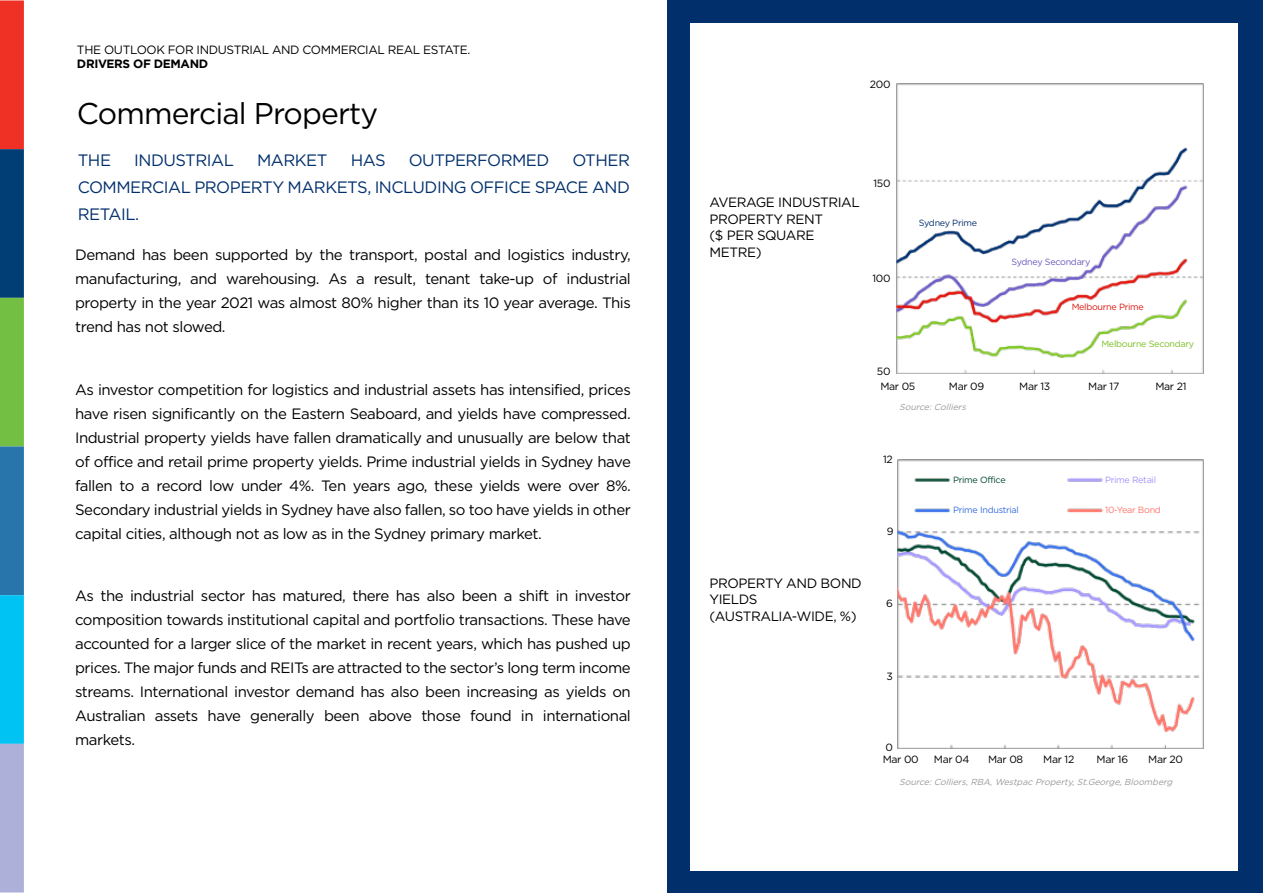
<style>
.page{position:relative;width:1263px;height:893px;background:#fff}
.page>*{position:absolute;margin:0;border:0;box-sizing:border-box;transform-origin:0 0}
.t1{font:30px "Gotham";letter-spacing:-.03em;color:#000}
.t2{font:16.5px/27px "Gotham";letter-spacing:-.03em;color:#002f6c;text-align:justify}
.t3{font:15px/24px "Gotham";letter-spacing:-.03em;color:#000;text-align:justify}
.t4{font:13.5px/16.5px "Gotham";letter-spacing:-.03em;color:#000}
.t5{font:12px "Gotham";letter-spacing:-.03em;color:#000}
.t6{font:700 12px "Gotham";letter-spacing:-.03em;color:#000}
.t7{font:10.5px/15.5px "Gotham";letter-spacing:-.03em;color:#000}
.t8{font:9px "Gotham";letter-spacing:-.03em;color:#78be20}
.t9{font:9px "Gotham";letter-spacing:-.03em;color:#685ac0}
.t10{font:9px "Gotham";letter-spacing:-.03em;color:#376ee2}
.t11{font:9px "Gotham";letter-spacing:-.03em;color:#da1710}
.t12{font:9px "Gotham";letter-spacing:-.03em;color:#002f6c}
.t13{font:9px "Gotham";letter-spacing:-.03em;color:#004833}
.t14{font:9px "Gotham";letter-spacing:-.03em;color:#a094fc}
.t15{font:9px "Gotham";letter-spacing:-.03em;color:#ff7468}
.t16{font:italic 8.7px "Gotham";color:#999}
</style>
<div class="page">
<div style="left:0;top:0;width:24px;height:149px;background:#ee3124"></div>
<div style="left:0;top:149px;width:24px;height:149px;background:#003e75"></div>
<div style="left:0;top:298px;width:24px;height:148px;background:#72bf44"></div>
<div style="left:0;top:446px;width:24px;height:149px;background:#2775aa"></div>
<div style="left:0;top:595px;width:24px;height:149px;background:#00c2f3"></div>
<div style="left:0;top:744px;width:24px;height:148px;background:#adb0d8"></div>
<div style="left:667px;top:0;width:596px;height:893px;background:#002f6c"></div>
<div style="left:690px;top:23px;width:548px;height:847px;background:#fff"></div>
<svg style="left:897px;top:556px;width:1px;height:13px"></svg>
<img style="left:897px;top:84px;width:306px;height:289px">
<div style="left:905px;top:94px;width:73px;height:11px;background:#fff"></div>
<img style="left:898px;top:460px;width:305px;height:289px">
<p class="t5" style="left:77px;top:43px;width:395px">THE OUTLOOK FOR INDUSTRIAL AND COMMERCIAL REAL ESTATE.</p>
<p class="t6" style="left:77px;top:56px;width:133px">DRIVERS OF DEMAND</p>
<h1 class="t1" style="left:77px;top:97px;width:303px">Commercial Property</h1>
<p class="t2" style="left:78px;top:146px;width:35px">THE</p>
<p class="t2" style="left:134px;top:146px;width:101px">INDUSTRIAL</p>
<p class="t2" style="left:257px;top:146px;width:72px">MARKET</p>
<p class="t2" style="left:351px;top:146px;width:36px">HAS</p>
<p class="t2" style="left:409px;top:146px;width:142px">OUTPERFORMED</p>
<p class="t2" style="left:78px;top:146px;width:554px;text-indent:495px">OTHER COMMERCIAL PROPERTY MARKETS, INCLUDING OFFICE SPACE AND RETAIL.</p>
<p class="t3" style="left:75px;top:243px;width:557px">Demand has been supported by the transport, postal and logistics industry, manufacturing, and warehousing. As a result, tenant take-up of industrial property in the year 2021 was almost 80% higher than its 10 year average. This trend has not slowed.</p>
<p class="t3" style="left:75px;top:377px;width:557px">As investor competition for logistics and industrial assets has intensified, prices have risen significantly on the Eastern Seaboard, and yields have compressed.<br>Industrial property yields have fallen dramatically and unusually are below that of office and retail prime property yields. Prime industrial yields in Sydney have fallen to a record low under 4%. Ten years ago, these yields were over 8%.<br>Secondary industrial yields in Sydney have also fallen, so too have yields in other capital cities, although not as low as in the Sydney primary market.</p>
<p class="t3" style="left:75px;top:584px;width:557px">As the industrial sector has matured, there has also been a shift in investor composition towards institutional capital and portfolio transactions. These have accounted for a larger slice of the market in recent years, which has pushed up prices. The major funds and REITs are attracted to the sector’s long term income streams. International investor demand has also been increasing as yields on Australian assets have generally been above those found in international markets.</p>
<p class="t7" style="left:870px;top:77px;width:22px">200</p>
<p class="t4" style="left:709px;top:194px;width:152px">AVERAGE INDUSTRIAL<br>PROPERTY RENT<br>($ PER SQUARE<br>METRE)</p>
<p class="t7" style="left:873px;top:175px;width:19px">150</p>
<p class="t7" style="left:872px;top:270px;width:20px">100</p>
<p class="t12" style="left:919px;top:217px;width:60px">Sydney Prime</p>
<p class="t9" style="left:1011px;top:257px;width:80px">Sydney Secondary</p>
<p class="t11" style="left:1072px;top:302px;width:74px">Melbourne Prime</p>
<p class="t8" style="left:1101px;top:339px;width:94px">Melbourne Secondary</p>
<p class="t7" style="left:880px;top:363px;width:36px;text-indent:-3px">50<br>Mar 05</p>
<p class="t7" style="left:949px;top:379px;width:37px">Mar 09</p>
<p class="t7" style="left:1019px;top:379px;width:33px">Mar 13</p>
<p class="t7" style="left:1088px;top:379px;width:33px">Mar 17</p>
<p class="t7" style="left:1155px;top:379px;width:33px">Mar 21</p>
<p class="t16" style="left:899px;top:402px;width:70px">Source:Colliers</p>
<p class="t7" style="left:883px;top:451px;width:11px">12</p>
<p class="t4" style="left:709px;top:574px;width:154px">PROPERTY AND BOND<br>YIELDS (AUSTRALIA-WIDE, %)</p>
<p class="t7" style="left:887px;top:523px;width:8px">9</p>
<p class="t7" style="left:886px;top:596px;width:8px">6</p>
<p class="t13" style="left:953px;top:475px;width:54px">Prime Office</p>
<p class="t10" style="left:953px;top:505px;width:67px">Prime Industrial</p>
<p class="t14" style="left:1105px;top:475px;width:52px">Prime Retail</p>
<p class="t15" style="left:1105px;top:505px;width:57px">10-Year Bond</p>
<p class="t7" style="left:886px;top:668px;width:8px">3</p>
<p class="t7" style="left:885px;top:739px;width:9px">0</p>
<p class="t7" style="left:883px;top:751px;width:38px">Mar 00</p>
<p class="t7" style="left:934px;top:751px;width:37px">Mar 04</p>
<p class="t7" style="left:988px;top:751px;width:37px">Mar 08</p>
<p class="t7" style="left:1043px;top:751px;width:33px">Mar 12</p>
<p class="t7" style="left:1096px;top:751px;width:33px">Mar 16</p>
<p class="t7" style="left:1148px;top:751px;width:36px">Mar 20</p>
<p class="t16" style="left:899px;top:777px;width:277px">Source:Colliers,RBA,Westpac Property,St.George,Bloomberg</p>
</div>
